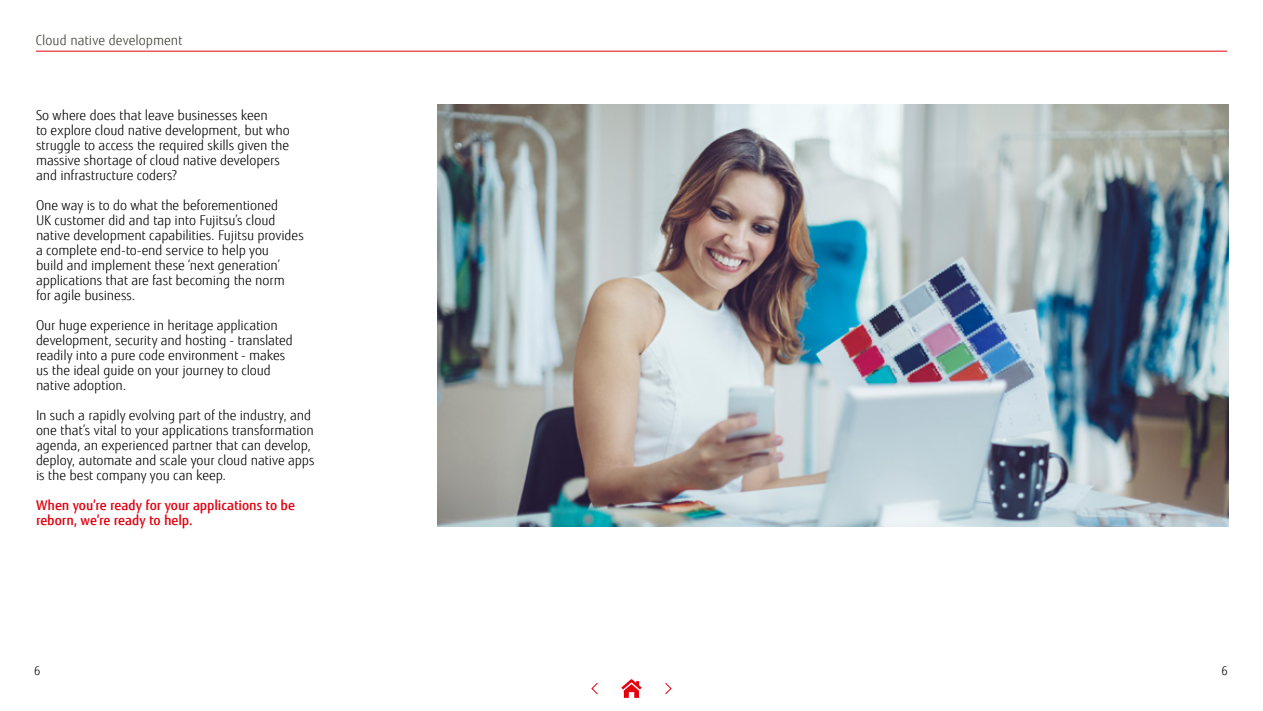
<style>
.page{position:relative;width:1263px;height:711px;background:#fff}
.page>*{position:absolute;margin:0;border:0;box-sizing:border-box;transform-origin:0 0}
.t1{font:300 13.5px/15px "Fujitsu Sans";letter-spacing:-.005em;color:#000}
.t2{font:500 13.5px/15px "Fujitsu Sans";letter-spacing:-.005em;color:#e3000f}
.t3{font:300 13.5px "Fujitsu Sans";letter-spacing:.005em;color:#3b3a33}
.t4{font:300 12px "Fujitsu Sans";color:#000}
</style>
<div class="page">
<img style="left:438px;top:105px;width:790px;height:421px">
<hr style="left:36px;top:51px;width:1191px;height:1px;background:#e3000f">
<svg style="left:621px;top:679px;width:21px;height:19px"></svg>
<svg style="left:665px;top:683px;width:7px;height:12px"></svg>
<svg style="left:591px;top:683px;width:7px;height:12px"></svg>
<p class="t3" style="left:36px;top:32px;width:148px">Cloud native development</p>
<p class="t1" style="left:36px;top:108px;width:255px">So where does that leave businesses keen<br>to explore cloud native development, but who struggle to access the required skills given the massive shortage of cloud native developers and infrastructure coders?</p>
<p class="t1" style="left:36px;top:198px;width:269px">One way is to do what the beforementioned<br>UK customer did and tap into Fujitsu’s cloud native development capabilities. Fujitsu provides a complete end-to-end service to help you<br>build and implement these ‘next generation’ applications that are fast becoming the norm<br>for agile business.</p>
<p class="t1" style="left:36px;top:318px;width:258px">Our huge experience in heritage application development, security and hosting - translated readily into a pure code environment - makes us the ideal guide on your journey to cloud native adoption.</p>
<p class="t1" style="left:36px;top:408px;width:280px">In such a rapidly evolving part of the industry, and one that’s vital to your applications transformation agenda, an experienced partner that can develop, deploy, automate and scale your cloud native apps is the best company you can keep.</p>
<p class="t2" style="left:36px;top:498px;width:260px">When you’re ready for your applications to be reborn, we’re ready to help.</p>
<p class="t4" style="left:34px;top:664px;width:8px">6</p>
<p class="t4" style="left:1221px;top:664px;width:8px">6</p>
</div>
